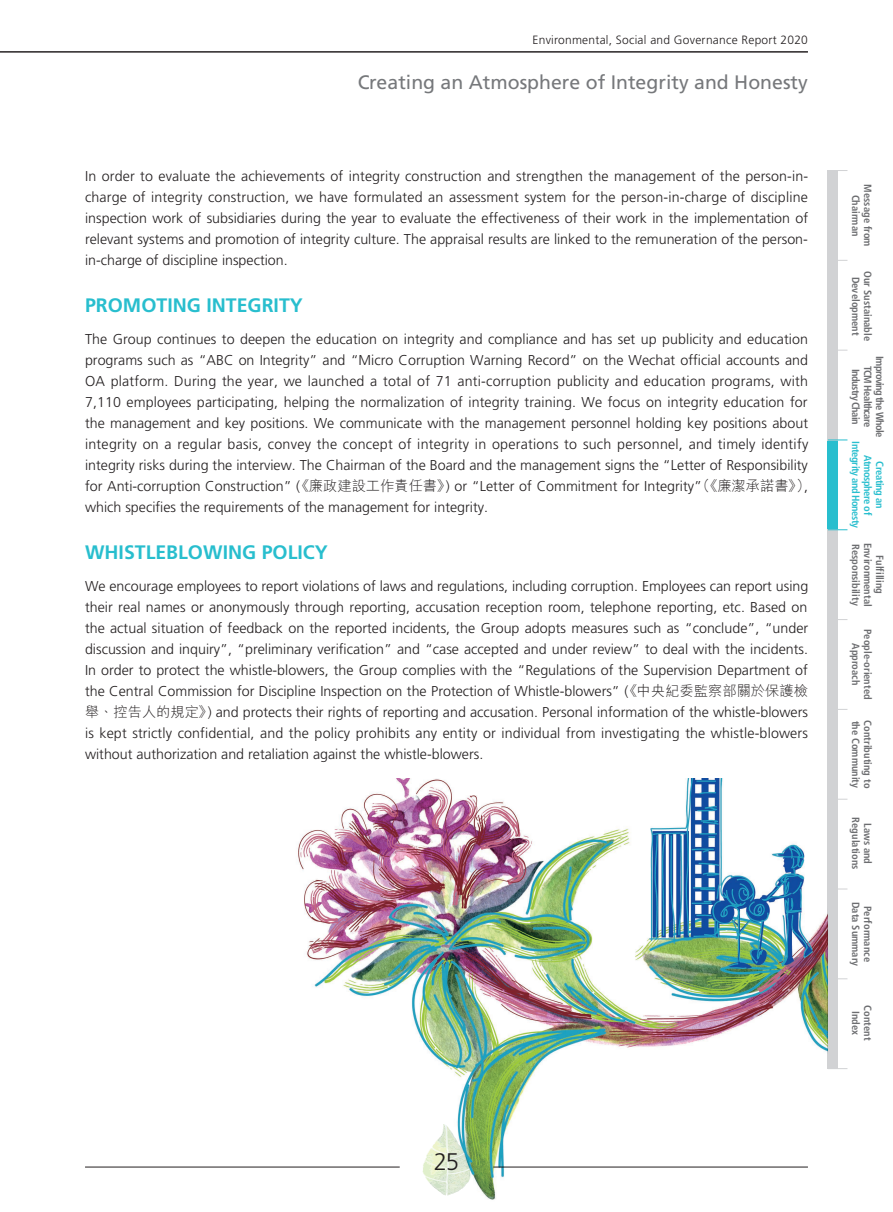
<style>
.page{position:relative;width:893px;height:1212px;background:#fff}
.page>*{position:absolute;margin:0;border:0;box-sizing:border-box;transform-origin:0 0}
.t1{font:300 24px "Frutiger LT Std";color:#231f20}
.t2{font:19.5px "Frutiger LT Std";color:#76787b}
.t3{font:700 19.5px "Frutiger LT Std";color:#28bece}
.t4{font:300 14.25px/21px "Frutiger LT Std";color:#231f20;text-align:justify}
.t5{font:300 12px "Frutiger LT Std";letter-spacing:.02em;color:#231f20}
.t6{font:700 condensed 10.5px/12px "Frutiger LT Std";color:#6c6d70;text-align:center}
.t7{font:700 condensed 10.5px/12px "Frutiger LT Std";letter-spacing:-.06em;color:#6c6d70;text-align:center}
.t8{font:700 condensed 10.5px/12px "Frutiger LT Std";letter-spacing:-.04em;color:#28bece;text-align:center}
.s1{font-family:"M Hei HK"}
</style>
<div class="page">
<hr style="left:85px;top:1167px;width:315px;height:1px;background:#231f20">
<div style="left:828px;top:440px;width:10px;height:90px;background:#28bece"></div>
<div style="left:828px;top:171px;width:10px;height:90px;background:#d1d2d4"></div>
<div style="left:828px;top:261px;width:10px;height:89px;background:#d1d2d4"></div>
<div style="left:828px;top:350px;width:10px;height:90px;background:#d1d2d4"></div>
<div style="left:828px;top:620px;width:10px;height:90px;background:#d1d2d4"></div>
<div style="left:828px;top:799px;width:10px;height:90px;background:#d1d2d4"></div>
<div style="left:828px;top:979px;width:10px;height:90px;background:#d1d2d4"></div>
<div style="left:828px;top:529px;width:10px;height:91px;background:#d1d2d4"></div>
<div style="left:828px;top:710px;width:10px;height:89px;background:#d1d2d4"></div>
<div style="left:828px;top:889px;width:10px;height:90px;background:#d1d2d4"></div>
<svg style="left:828px;top:170px;width:19px;height:1px"></svg>
<svg style="left:828px;top:440px;width:19px;height:1px"></svg>
<svg style="left:828px;top:529px;width:19px;height:1px"></svg>
<hr style="left:0;top:51px;width:808px;height:1px;background:#231f20">
<img style="left:252px;top:778px;width:576px;height:422px">
<p class="t5" style="left:533px;top:33px;width:277px">Environmental, Social and Governance Report 2020</p>
<h2 class="t2" style="left:357px;top:71px;width:452px">Creating an Atmosphere of Integrity and Honesty</h2>
<p class="t4" style="left:85px;top:166px;width:725px">In order to evaluate the achievements of integrity construction and strengthen the management of the person-in&shy;charge of integrity construction, we have formulated an assessment system for the person-in-charge of discipline inspection work of subsidiaries during the year to evaluate the effectiveness of their work in the implementation of relevant systems and promotion of integrity culture. The appraisal results are linked to the remuneration of the person&shy;in-charge of discipline inspection.</p>
<h2 class="t3" style="left:85px;top:294px;width:219px">PROMOTING INTEGRITY</h2>
<p class="t4" style="left:85px;top:328px;width:727px;text-align:left">The Group continues to deepen the education on integrity and compliance and has set up publicity and education programs such as “ABC on Integrity” and “Micro Corruption Warning Record” on the Wechat official accounts and OA platform. During the year, we launched a total of 71 anti-corruption publicity and education programs, with 7,110 employees participating, helping the normalization of integrity training. We focus on integrity education for the management and key positions. We communicate with the management personnel holding key positions about integrity on a regular basis, convey the concept of integrity in operations to such personnel, and timely identify integrity risks during the interview. The Chairman of the Board and the management signs the “Letter of Responsibility for Anti-corruption Construction” (<span class="s1">《廉政建設工作責任書》</span>) or “Letter of Commitment for Integrity”<span class="s1">（《廉潔承諾書》）</span>, which specifies the requirements of the management for integrity.</p>
<h2 class="t3" style="left:85px;top:541px;width:244px">WHISTLEBLOWING POLICY</h2>
<p class="t4" style="left:85px;top:575px;width:725px">We encourage employees to report violations of laws and regulations, including corruption. Employees can report using their real names or anonymously through reporting, accusation reception room, telephone reporting, etc. Based on the actual situation of feedback on the reported incidents, the Group adopts measures such as “conclude”, “under discussion and inquiry”, “preliminary verification” and “case accepted and under review” to deal with the incidents.<br>In order to protect the whistle-blowers, the Group complies with the “Regulations of the Supervision Department of the Central Commission for Discipline Inspection on the Protection of Whistle-blowers” (<span class="s1">《中央紀委監察部關於保護檢舉、控告人的規定》</span>) and protects their rights of reporting and accusation. Personal information of the whistle-blowers is kept strictly confidential, and the policy prohibits any entity or individual from investigating the whistle-blowers without authorization and retaliation against the whistle-blowers.</p>
<p class="t6" style="left:874px;top:184px;width:64px;rotate:90deg">Message from<br>Chairman</p>
<p class="t6" style="left:874px;top:271px;width:71px;rotate:90deg">Our Sustainable<br>Development</p>
<p class="t7" style="left:886px;top:356px;width:83px;rotate:90deg">Improving the Whole<br>TCM Healthcare<br>Industry Chain</p>
<p class="t8" style="left:886px;top:441px;width:88px;rotate:90deg">Creating an<br>Atmosphere of<br>Integrity and Honesty</p>
<p class="t6" style="left:862px;top:544px;width:63px;rotate:90deg">Responsibility</p>
<p class="t6" style="left:874px;top:543px;width:65px;rotate:90deg">Environmental</p>
<p class="t6" style="left:886px;top:555px;width:40px;rotate:90deg">Fulfilling</p>
<p class="t6" style="left:874px;top:629px;width:72px;rotate:90deg">People-oriented<br>Approach</p>
<p class="t6" style="left:862px;top:721px;width:69px;rotate:90deg">the Community</p>
<p class="t6" style="left:874px;top:720px;width:69px;rotate:90deg">Contributing to</p>
<p class="t6" style="left:874px;top:817px;width:53px;rotate:90deg">Laws and<br>Regulations</p>
<p class="t6" style="left:874px;top:902px;width:66px;rotate:90deg">Performance<br>Data Summary</p>
<p class="t6" style="left:874px;top:1005px;width:37px;rotate:90deg">Content<br>Index</p>
<h1 class="t1" style="left:434px;top:1148px;width:27px">25</h1>
</div>
